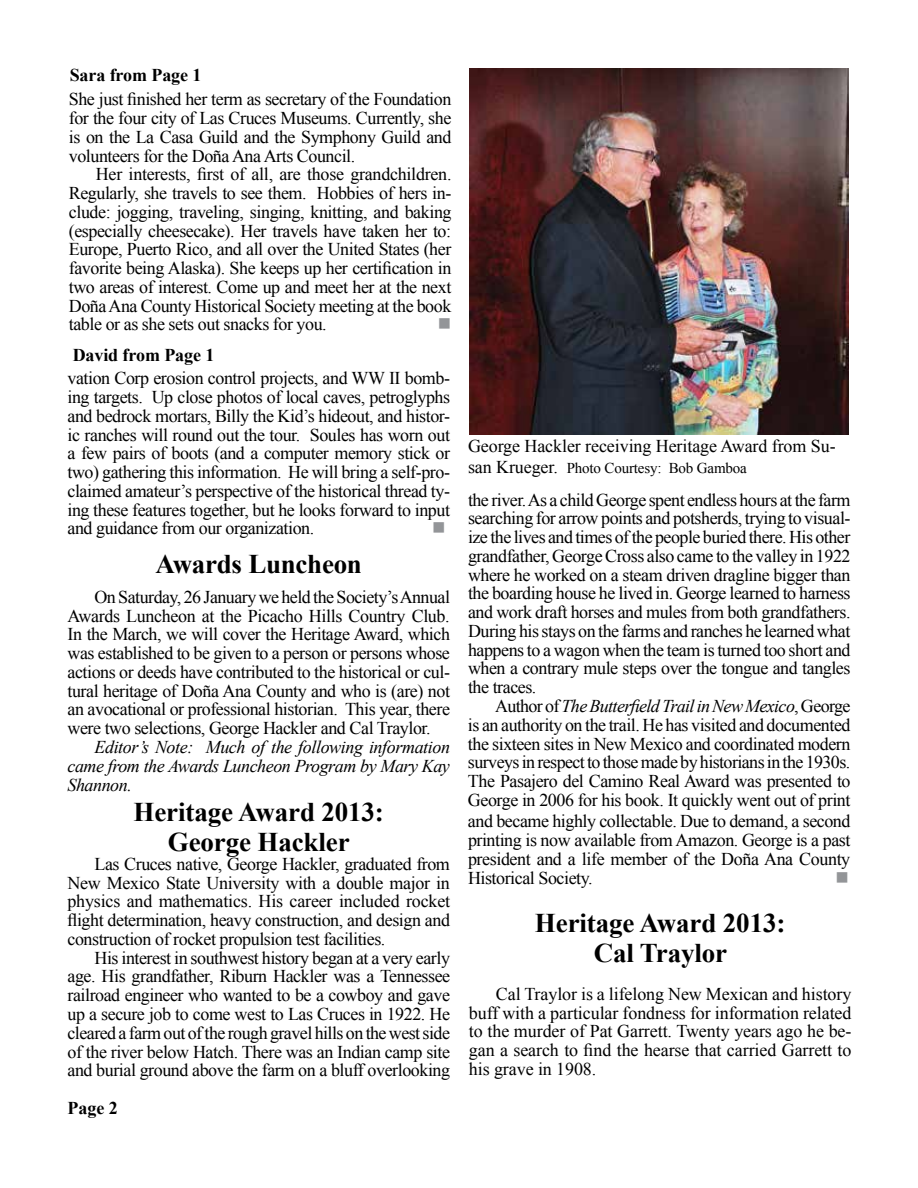
<style>
.page{position:relative;width:918px;height:1188px;background:#fff}
.page>*{position:absolute;margin:0;border:0;box-sizing:border-box;transform-origin:0 0}
.t1{font:700 27px/30px "Times New Roman";letter-spacing:-.005em;color:#000;text-align:center}
.t2{font:18px/18.8px "Times New Roman";letter-spacing:-.025em;color:#000;text-align:justify}
.t3{font:italic 18px/19.2px "Times New Roman";letter-spacing:-.025em;color:#000;text-align:justify}
.t4{font:18px "Times New Roman";letter-spacing:-.005em;color:#000}
.t5{font:700 18px "Times New Roman";letter-spacing:-.005em;color:#000}
.t6{font:18px "Wingdings";color:#939598}
.t7{font:15px "Times New Roman";letter-spacing:-.01em;color:#000}
.s1{font-size:18px}
.s2{font-style:italic}
</style>
<div class="page">
<img style="left:470px;top:69px;width:379px;height:365px">
<p class="t5" style="left:70px;top:62px;width:133px">Sara from Page 1</p>
<p class="t2" style="left:69px;top:90px;width:384px">She just finished her term as secretary of the Foundation for the four city of Las Cruces Museums. Currently, she is on the La Casa Guild and the Symphony Guild and volunteers for the Doña Ana Arts Council.</p>
<p class="t2" style="left:69px;top:165px;width:384px;text-indent:27px">Her interests, first of all, are those grandchildren.<br>Regularly, she travels to see them. Hobbies of hers in&shy;clude: jogging, traveling, singing, knitting, and baking (especially cheesecake). Her travels have taken her to:<br>Europe, Puerto Rico, and all over the United States (her favorite being Alaska). She keeps up her certification in two areas of interest. Come up and meet her at the next Doña Ana County Historical Society meeting at the book table or as she sets out snacks for you.</p>
<p class="t6" style="left:438px;top:314px;width:15px">■</p>
<p class="t5" style="left:73px;top:343px;width:143px">David from Page 1</p>
<p class="t2" style="left:68px;top:369px;width:384px">vation Corp erosion control projects, and WW II bomb&shy;ing targets. Up close photos of local caves, petroglyphs and bedrock mortars, Billy the Kid’s hideout, and histor&shy;ic ranches will round out the tour. Soules has worn out a few pairs of boots (and a computer memory stick or two) gathering this information. He will bring a self-pro&shy;claimed amateur’s perspective of the historical thread ty&shy;ing these features together, but he looks forward to input and guidance from our organization.</p>
<p class="t6" style="left:432px;top:518px;width:15px">■</p>
<h1 class="t1" style="left:155px;top:549px;width:208px">Awards Luncheon</h1>
<p class="t2" style="left:68px;top:587px;width:384px;text-indent:27px">On Saturday, 26 January we held the Society’s Annual Awards Luncheon at the Picacho Hills Country Club.<br>In the March, we will cover the Heritage Award, which was established to be given to a person or persons whose actions or deeds have contributed to the historical or cul&shy;tural heritage of Doña Ana County and who is (are) not an avocational or professional historian. This year, there were two selections, George Hackler and Cal Traylor.</p>
<p class="t3" style="left:68px;top:737px;width:384px;text-indent:27px">Editor’s Note: Much of the following information came from the Awards Luncheon Program by Mary Kay Shannon.</p>
<h1 class="t1" style="left:134px;top:796px;width:252px">Heritage Award 2013:<br>George Hackler</h1>
<p class="t2" style="left:68px;top:854px;width:384px;text-indent:27px">Las Cruces native, George Hackler, graduated from New Mexico State University with a double major in physics and mathematics. His career included rocket flight determination, heavy construction, and design and construction of rocket propulsion test facilities.</p>
<p class="t2" style="left:68px;top:948px;width:384px;text-indent:27px">His interest in southwest history began at a very early age. His grandfather, Riburn Hackler was a Tennessee railroad engineer who wanted to be a cowboy and gave up a secure job to come west to Las Cruces in 1922. He cleared a farm out of the rough gravel hills on the west side of the river below Hatch. There was an Indian camp site and burial ground above the farm on a bluff overlooking</p>
<p class="t5" style="left:68px;top:1096px;width:52px">Page 2</p>
<p class="t4" style="left:468px;top:434px;width:369px">George Hackler receiving Heritage Award from Su-</p>
<p class="t7" style="left:468px;top:458px;width:280px"><span class="s1">san Krueger.</span> Photo Courtesy: Bob Gamboa</p>
<p class="t2" style="left:468px;top:490px;width:384px">the river. As a child George spent endless hours at the farm searching for arrow points and potsherds, trying to visual&shy;ize the lives and times of the people buried there. His other grandfather, George Cross also came to the valley in 1922 where he worked on a steam driven dragline bigger than the boarding house he lived in. George learned to harness and work draft horses and mules from both grandfathers.<br>During his stays on the farms and ranches he learned what happens to a wagon when the team is turned too short and when a contrary mule steps over the tongue and tangles the traces.</p>
<p class="t2" style="left:468px;top:696px;width:384px;text-indent:27px">Author of <span class="s2">The Butterfield Trail in New Mexico</span>, George is an authority on the trail. He has visited and documented the sixteen sites in New Mexico and coordinated modern surveys in respect to those made by historians in the 1930s.<br>The Pasajero del Camino Real Award was presented to George in 2006 for his book. It quickly went out of print</p>
<p class="t2" style="left:468px;top:812px;width:384px">and became highly collectable. Due to demand, a second printing is now available from Amazon. George is a past president and a life member of the Doña Ana County Historical Society.</p>
<p class="t6" style="left:836px;top:867px;width:15px">■</p>
<h1 class="t1" style="left:535px;top:907px;width:252px">Heritage Award 2013:<br>Cal Traylor</h1>
<p class="t2" style="left:469px;top:984px;width:384px;text-indent:27px">Cal Traylor is a lifelong New Mexican and history buff with a particular fondness for information related to the murder of Pat Garrett. Twenty years ago he be&shy;gan a search to find the hearse that carried Garrett to his grave in 1908.</p>
</div>
